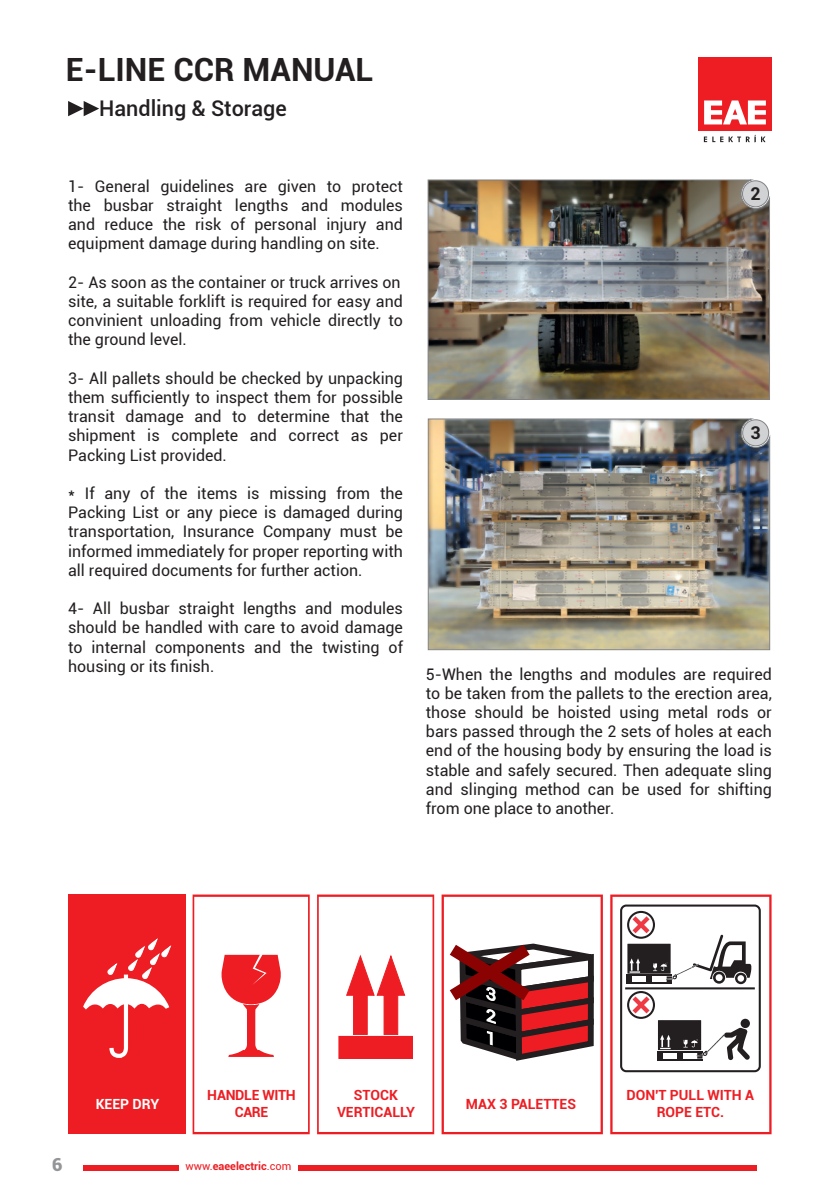
<style>
.page{position:relative;width:840px;height:1191px;background:#fff}
.page>*{position:absolute;margin:0;border:0;box-sizing:border-box;transform-origin:0 0}
.t1{font:700 32px "Roboto";color:#231f20}
.t2{font:500 21.6px "Roboto";color:#231f20}
.t3{font:900 18px "Roboto";color:#939598}
.t4{font:700 17.8px "Roboto";color:#231f20}
.t5{font:16px/19.2px "Roboto";color:#231f20;text-align:justify}
.t6{font:700 14px/16.8px "Roboto";color:#ee1d23;text-align:center}
.t7{font:700 14px/16.8px "Roboto";letter-spacing:-.02em;color:#ee1d23;text-align:center}
.t8{font:700 14px "Roboto";color:#fff}
.t9{font:700 11px "Roboto";color:#ee1d23}
.s1{font-weight:400}
</style>
<div class="page">
<div style="left:697px;top:57px;width:74px;height:73px;background:#ee1d23"></div>
<svg style="left:704px;top:100px;width:61px;height:24px"></svg>
<svg style="left:703px;top:137px;width:3px;height:5px"></svg>
<svg style="left:712px;top:135px;width:53px;height:7px"></svg>
<div style="left:298px;top:1164px;width:457px;height:6px;background:#ee1d23"></div>
<div style="left:84px;top:1164px;width:95px;height:6px;background:#ee1d23"></div>
<svg style="left:68px;top:101px;width:31px;height:15px"></svg>
<img style="left:427px;top:179px;width:342px;height:221px">
<div style="left:742px;top:181px;width:26px;height:26px;background:#d1d2d4;border-radius:50%"></div>
<div style="left:741px;top:181px;width:27px;height:26px;border:1px solid #808285;border-radius:50%"></div>
<img style="left:427px;top:418px;width:342px;height:232px">
<div style="left:742px;top:420px;width:26px;height:26px;background:#d1d2d4;border-radius:50%"></div>
<div style="left:742px;top:419px;width:26px;height:27px;border:1px solid #808285;border-radius:50%"></div>
<div style="left:68px;top:894px;width:117px;height:240px;background:#ee1d23"></div>
<svg style="left:83px;top:938px;width:88px;height:120px"></svg>
<svg style="left:192px;top:894px;width:117px;height:240px"></svg>
<svg style="left:317px;top:894px;width:454px;height:240px"></svg>
<h1 class="t1" style="left:66px;top:47px;width:309px">E-LINE CCR MANUAL</h1>
<h2 class="t2" style="left:99px;top:93px;width:189px">Handling &amp; Storage</h2>
<p class="t5" style="left:68px;top:176px;width:336px">1- General guidelines are given to protect the busbar straight lengths and modules and reduce the risk of personal injury and equipment damage during handling on site.</p>
<p class="t5" style="left:68px;top:272px;width:336px;text-align:left">2- As soon as the container or truck arrives on site, a suitable forklift is required for easy and convinient unloading from vehicle directly to the ground level.</p>
<p class="t5" style="left:68px;top:368px;width:336px">3- All pallets should be checked by unpacking them sufficiently to inspect them for possible transit damage and to determine that the shipment is complete and correct as per Packing List provided.</p>
<p class="t5" style="left:68px;top:483px;width:336px">* If any of the items is missing from the Packing List or any piece is damaged during transportation, Insurance Company must be informed immediately for proper reporting with all required documents for further action.</p>
<p class="t5" style="left:68px;top:598px;width:336px">4- All busbar straight lengths and modules should be handled with care to avoid damage to internal components and the twisting of housing or its finish.</p>
<p class="t4" style="left:750px;top:181px;width:12px">2</p>
<p class="t4" style="left:750px;top:420px;width:12px">3</p>
<p class="t5" style="left:425px;top:663px;width:347px">5-When the lengths and modules are required to be taken from the pallets to the erection area, those should be hoisted using metal rods or bars passed through the 2 sets of holes at each end of the housing body by ensuring the load is stable and safely secured. Then adequate sling and slinging method can be used for shifting from one place to another.</p>
<p class="t8" style="left:96px;top:1093px;width:65px">KEEP DRY</p>
<p class="t7" style="left:207px;top:1086px;width:90px">HANDLE WITH<br>CARE</p>
<p class="t6" style="left:337px;top:1086px;width:79px">STOCK<br>VERTICALLY</p>
<p class="t6" style="left:465px;top:1094px;width:111px">MAX 3 PALETTES</p>
<p class="t6" style="left:626px;top:1086px;width:129px">DON'T PULL WITH A<br>ROPE ETC.</p>
<p class="t3" style="left:52px;top:1151px;width:12px">6</p>
<p class="t9" style="left:185px;top:1158px;width:107px"><span class="s1">www.</span>eaeelectric<span class="s1">.com</span></p>
</div>
